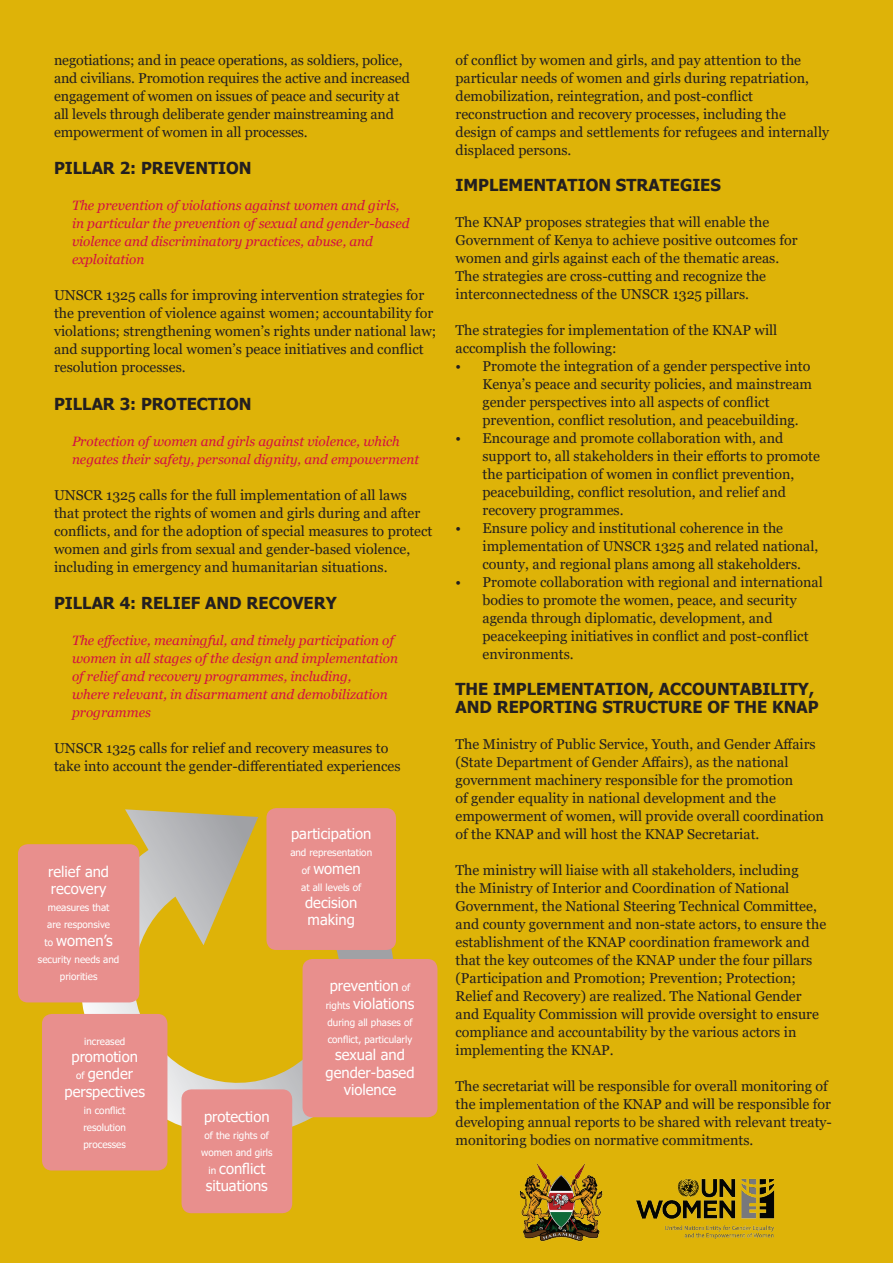
<style>
.page{position:relative;width:893px;height:1263px;background:#deb308}
.page>*{position:absolute;margin:0;border:0;box-sizing:border-box;transform-origin:0 0}
.t1{font:700 16.5px/18px "Tahoma";color:#231f20}
.t2{font:14.7px/17.2px "Tahoma";color:#fff}
.t3{font:14.25px/18px "Georgia";color:#231f20}
.t4{font:italic 13.5px/18px "Georgia";color:#d20d44}
.t5{font:9.9px/17.2px "Tahoma";color:#fff}
.s1{font-size:9.9px}
</style>
<div class="page">
<svg style="left:60px;top:809px;width:357px;height:350px"></svg>
<div style="left:266px;top:808px;width:130px;height:142px;background:#e88f8d;border-radius:10px"></div>
<div style="left:303px;top:959px;width:134px;height:158px;background:#e88f8d;border-radius:10px"></div>
<div style="left:182px;top:1089px;width:110px;height:124px;background:#e88f8d;border-radius:10px"></div>
<div style="left:42px;top:1014px;width:125px;height:156px;background:#e88f8d;border-radius:10px"></div>
<div style="left:18px;top:844px;width:121px;height:158px;background:#e88f8d;border-radius:10px"></div>
<img style="left:636px;top:1178px;width:139px;height:61px">
<img style="left:519px;top:1163px;width:84px;height:78px">
<p class="t3" style="left:54px;top:51px;width:357px">negotiations; and in peace operations, as soldiers, police, and civilians. Promotion requires the active and increased engagement of women on issues of peace and security at all levels through deliberate gender mainstreaming and empowerment of women in all processes.</p>
<p class="t1" style="left:54px;top:160px;width:199px">PILLAR 2: PREVENTION</p>
<p class="t4" style="left:72px;top:197px;width:339px">The prevention of violations against women and girls, in particular the prevention of sexual and gender-based violence and discriminatory practices, abuse, and exploitation</p>
<p class="t3" style="left:54px;top:287px;width:384px">UNSCR 1325 calls for improving intervention strategies for the prevention of violence against women; accountability for violations; strengthening women’s rights under national law; and supporting local women’s peace initiatives and conflict resolution processes.</p>
<p class="t1" style="left:54px;top:395px;width:199px">PILLAR 3: PROTECTION</p>
<p class="t4" style="left:72px;top:432px;width:349px">Protection of women and girls against violence, which negates their safety, personal dignity, and empowerment</p>
<p class="t3" style="left:54px;top:486px;width:380px">UNSCR 1325 calls for the full implementation of all laws that protect the rights of women and girls during and after conflicts, and for the adoption of special measures to protect women and girls from sexual and gender-based violence, including in emergency and humanitarian situations.</p>
<p class="t1" style="left:54px;top:595px;width:284px">PILLAR 4: RELIEF AND RECOVERY</p>
<p class="t4" style="left:72px;top:632px;width:328px">The effective, meaningful, and timely participation of women in all stages of the design and implementation of relief and recovery programmes, including,<br>where relevant, in disarmament and demobilization programmes</p>
<p class="t3" style="left:54px;top:740px;width:348px">UNSCR 1325 calls for relief and recovery measures to take into account the gender-differentiated experiences</p>
<p class="t2" style="left:48px;top:863px;width:62px">relief and recovery</p>
<p class="t5" style="left:47px;top:899px;width:64px">measures that are responsive</p>
<p class="t2" style="left:45px;top:932px;width:70px"><span class="s1">to</span> women’s</p>
<p class="t5" style="left:38px;top:951px;width:83px;text-align:center">security needs and priorities</p>
<p class="t5" style="left:84px;top:1033px;width:43px">increased</p>
<p class="t2" style="left:65px;top:1049px;width:82px;text-align:center">promotion<br><span class="s1">of</span> gender perspectives</p>
<p class="t5" style="left:83px;top:1102px;width:44px;text-align:justify">in conflict resolution processes</p>
<p class="t2" style="left:291px;top:826px;width:82px">participation</p>
<p class="t5" style="left:290px;top:845px;width:83px">and representation</p>
<p class="t2" style="left:302px;top:860px;width:60px"><span class="s1">of</span> women</p>
<p class="t5" style="left:301px;top:879px;width:61px">at all levels of</p>
<p class="t2" style="left:305px;top:895px;width:54px">decision making</p>
<p class="t2" style="left:204px;top:1109px;width:67px">protection</p>
<p class="t5" style="left:201px;top:1127px;width:73px;text-align:center">of the rights of women and girls</p>
<p class="t2" style="left:206px;top:1160px;width:64px"><span class="s1">in</span> conflict situations</p>
<p class="t2" style="left:326px;top:978px;width:90px">prevention <span class="s1">of rights</span> violations</p>
<p class="t5" style="left:327px;top:1014px;width:87px">during all phases of conflict, particularly</p>
<p class="t2" style="left:325px;top:1047px;width:90px;text-align:center">sexual and gender-based violence</p>
<p class="t3" style="left:455px;top:51px;width:375px">of conflict by women and girls, and pay attention to the particular needs of women and girls during repatriation, demobilization, reintegration, and post-conflict reconstruction and recovery processes, including the design of camps and settlements for refugees and internally displaced persons.</p>
<p class="t1" style="left:455px;top:176px;width:267px">IMPLEMENTATION STRATEGIES</p>
<p class="t3" style="left:455px;top:213px;width:344px">The KNAP proposes strategies that will enable the Government of Kenya to achieve positive outcomes for women and girls against each of the thematic areas.<br>The strategies are cross-cutting and recognize the interconnectedness of the UNSCR 1325 pillars.</p>
<p class="t3" style="left:455px;top:321px;width:323px">The strategies for implementation of the KNAP will accomplish the following:</p>
<p class="t3" style="left:482px;top:357px;width:331px;text-indent:-27px">• Promote the integration of a gender perspective into Kenya’s peace and security policies, and mainstream gender perspectives into all aspects of conflict prevention, conflict resolution, and peacebuilding.</p>
<p class="t3" style="left:482px;top:429px;width:339px;text-indent:-27px">• Encourage and promote collaboration with, and support to, all stakeholders in their efforts to promote the participation of women in conflict prevention, peacebuilding, conflict resolution, and relief and recovery programmes.</p>
<p class="t3" style="left:482px;top:519px;width:337px;text-indent:-27px">• Ensure policy and institutional coherence in the implementation of UNSCR 1325 and related national, county, and regional plans among all stakeholders.</p>
<p class="t3" style="left:482px;top:573px;width:342px;text-indent:-27px">• Promote collaboration with regional and international bodies to promote the women, peace, and security agenda through diplomatic, development, and peacekeeping initiatives in conflict and post-conflict environments.</p>
<p class="t1" style="left:455px;top:680px;width:365px">THE IMPLEMENTATION, ACCOUNTABILITY,<br>AND REPORTING STRUCTURE OF THE KNAP</p>
<p class="t3" style="left:455px;top:735px;width:370px">The Ministry of Public Service, Youth, and Gender Affairs (State Department of Gender Affairs), as the national government machinery responsible for the promotion<br>of gender equality in national development and the empowerment of women, will provide overall coordination of the KNAP and will host the KNAP Secretariat.</p>
<p class="t3" style="left:455px;top:861px;width:372px">The ministry will liaise with all stakeholders, including<br>the Ministry of Interior and Coordination of National Government, the National Steering Technical Committee, and county government and non-state actors, to ensure the establishment of the KNAP coordination framework and that the key outcomes of the KNAP under the four pillars (Participation and Promotion; Prevention; Protection; Relief and Recovery) are realized. The National Gender and Equality Commission will provide oversight to ensure compliance and accountability by the various actors in implementing the KNAP.</p>
<p class="t3" style="left:455px;top:1077px;width:378px">The secretariat will be responsible for overall monitoring of the implementation of the KNAP and will be responsible for developing annual reports to be shared with relevant treaty&shy;monitoring bodies on normative commitments.</p>
</div>
